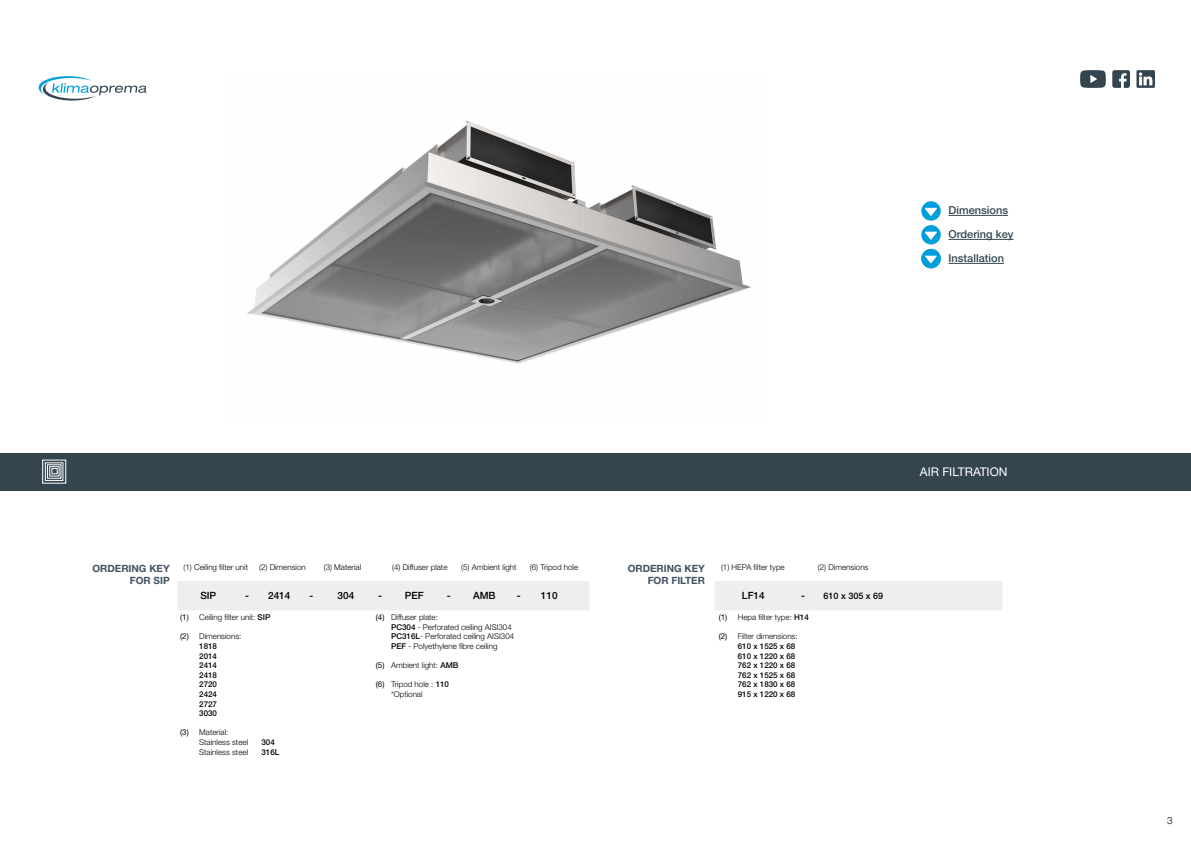
<style>
.page{position:relative;width:1191px;height:842px;background:#fff}
.page>*{position:absolute;margin:0;border:0;box-sizing:border-box;transform-origin:0 0}
.t1{font:12px "Helvetica Neue LT Pro";color:#fff}
.t2{font:500 11px/24px "Helvetica Neue LT Pro";color:#34454f}
.t3{font:700 10px/12px "Helvetica Neue LT Pro";color:#425263;text-align:right}
.t4{font:500 10px "Helvetica Neue LT Pro";color:#000}
.t5{font:300 10px "Helvetica Neue LT Pro";color:#000}
.t6{font:500 9px "Helvetica Neue LT Pro";color:#000}
.t7{font:300 8px/9.6px "Helvetica Neue LT Pro";color:#000}
.t8{font:500 8px/9.6px "Helvetica Neue LT Pro";color:#000;text-align:justify}
.t9{font:8px "Helvetica Neue LT Pro";color:#000}
.s1{font-weight:500}
.s2{font-size:10px}
</style>
<div class="page">
<div style="left:0;top:453px;width:1191px;height:37px;background:#34454f"></div>
<svg style="left:1112px;top:70px;width:18px;height:18px"></svg>
<svg style="left:1136px;top:70px;width:19px;height:18px"></svg>
<svg style="left:1080px;top:70px;width:26px;height:18px"></svg>
<svg style="left:39px;top:76px;width:108px;height:25px"></svg>
<hr style="left:948px;top:215px;width:60px;height:1px;background:#34454f">
<hr style="left:948px;top:239px;width:65px;height:1px;background:#34454f">
<hr style="left:948px;top:263px;width:56px;height:1px;background:#34454f">
<div style="left:42px;top:460px;width:24px;height:24px;border:1px solid #fff"></div>
<svg style="left:45px;top:462px;width:19px;height:19px"></svg>
<svg style="left:921px;top:201px;width:19px;height:67px"></svg>
<img style="left:247px;top:121px;width:504px;height:243px">
<div style="left:177px;top:581px;width:412px;height:29px;background:#edefef"></div>
<div style="left:715px;top:581px;width:287px;height:29px;background:#edefef"></div>
<h2 class="t2" style="left:948px;top:198px;width:67px">Dimensions<br>Ordering key<br>Installation</h2>
<h1 class="t1" style="left:920px;top:464px;width:89px">AIR FILTRATION</h1>
<p class="t7" style="left:184px;top:562px;width:66px">(1) Ceiling filter unit</p>
<p class="t7" style="left:259px;top:562px;width:48px">(2) Dimension</p>
<p class="t7" style="left:324px;top:562px;width:39px">(3) Material</p>
<p class="t7" style="left:392px;top:562px;width:57px">(4) Diffuser plate</p>
<p class="t7" style="left:461px;top:562px;width:57px">(5) Ambient light</p>
<p class="t7" style="left:530px;top:562px;width:50px">(6) Tripod hole</p>
<p class="t4" style="left:200px;top:590px;width:17px">SIP</p>
<p class="t4" style="left:245px;top:590px;width:47px">- 2414</p>
<p class="t4" style="left:310px;top:590px;width:5px">-</p>
<p class="t4" style="left:337px;top:590px;width:18px">304</p>
<p class="t4" style="left:378px;top:590px;width:47px">- PEF</p>
<p class="t4" style="left:447px;top:590px;width:50px">- AMB</p>
<p class="t4" style="left:517px;top:590px;width:42px">- 110</p>
<p class="t9" style="left:180px;top:612px;width:10px">(1)</p>
<p class="t9" style="left:180px;top:631px;width:10px">(2)</p>
<p class="t3" style="left:92px;top:562px;width:79px">ORDERING KEY<br>FOR SIP</p>
<p class="t3" style="left:627px;top:562px;width:79px">ORDERING KEY<br>FOR FILTER</p>
<p class="t7" style="left:199px;top:612px;width:73px">Ceiling filter unit: <span class="s1">SIP</span></p>
<p class="t7" style="left:199px;top:631px;width:44px">Dimensions:</p>
<p class="t8" style="left:199px;top:641px;width:19px">1818<br>2014<br>2414<br>2418<br>2720<br>2424<br>2727<br>3030</p>
<p class="t7" style="left:199px;top:727px;width:50px">Material:<br>Stainless steel</p>
<p class="t8" style="left:261px;top:737px;width:15px">304</p>
<p class="t7" style="left:199px;top:747px;width:50px">Stainless steel</p>
<p class="t8" style="left:261px;top:747px;width:19px">316L</p>
<p class="t9" style="left:376px;top:612px;width:10px">(4)</p>
<p class="t7" style="left:391px;top:612px;width:125px">Diffuser plate:<br><span class="s1">PC304</span> - Perforated ceiling AISI304<br><span class="s1">PC316L</span>- Perforated ceiling AISI304<br><span class="s1">PEF</span> - Polyethylene fibre ceiling</p>
<p class="t7" style="left:391px;top:660px;width:69px">Ambient light: <span class="s1">AMB</span></p>
<p class="t7" style="left:391px;top:679px;width:59px">Tripod hole : <span class="s1">110 </span>*Optional</p>
<p class="t9" style="left:376px;top:660px;width:10px">(5)</p>
<p class="t9" style="left:376px;top:679px;width:10px">(6)</p>
<p class="t9" style="left:180px;top:727px;width:10px">(3)</p>
<p class="t7" style="left:721px;top:562px;width:65px">(1) HEPA filter type</p>
<p class="t7" style="left:818px;top:562px;width:52px">(2) Dimensions</p>
<p class="t4" style="left:742px;top:590px;width:24px">LF14</p>
<p class="t6" style="left:801px;top:591px;width:84px"><span class="s2">-</span> 610 x 305 x 69</p>
<p class="t9" style="left:719px;top:612px;width:10px">(1)</p>
<p class="t9" style="left:719px;top:631px;width:10px">(2)</p>
<p class="t7" style="left:738px;top:612px;width:72px">Hepa filter type: <span class="s1">H14</span></p>
<p class="t7" style="left:738px;top:631px;width:61px">Filter dimensions:</p>
<p class="t8" style="left:738px;top:641px;width:59px">610 x 1525 x 68<br>610 x 1220 x 68<br>762 x 1220 x 68<br>762 x 1525 x 68<br>762 x 1830 x 68<br>915 x 1220 x 68</p>
<p class="t5" style="left:1167px;top:814px;width:7px">3</p>
</div>
